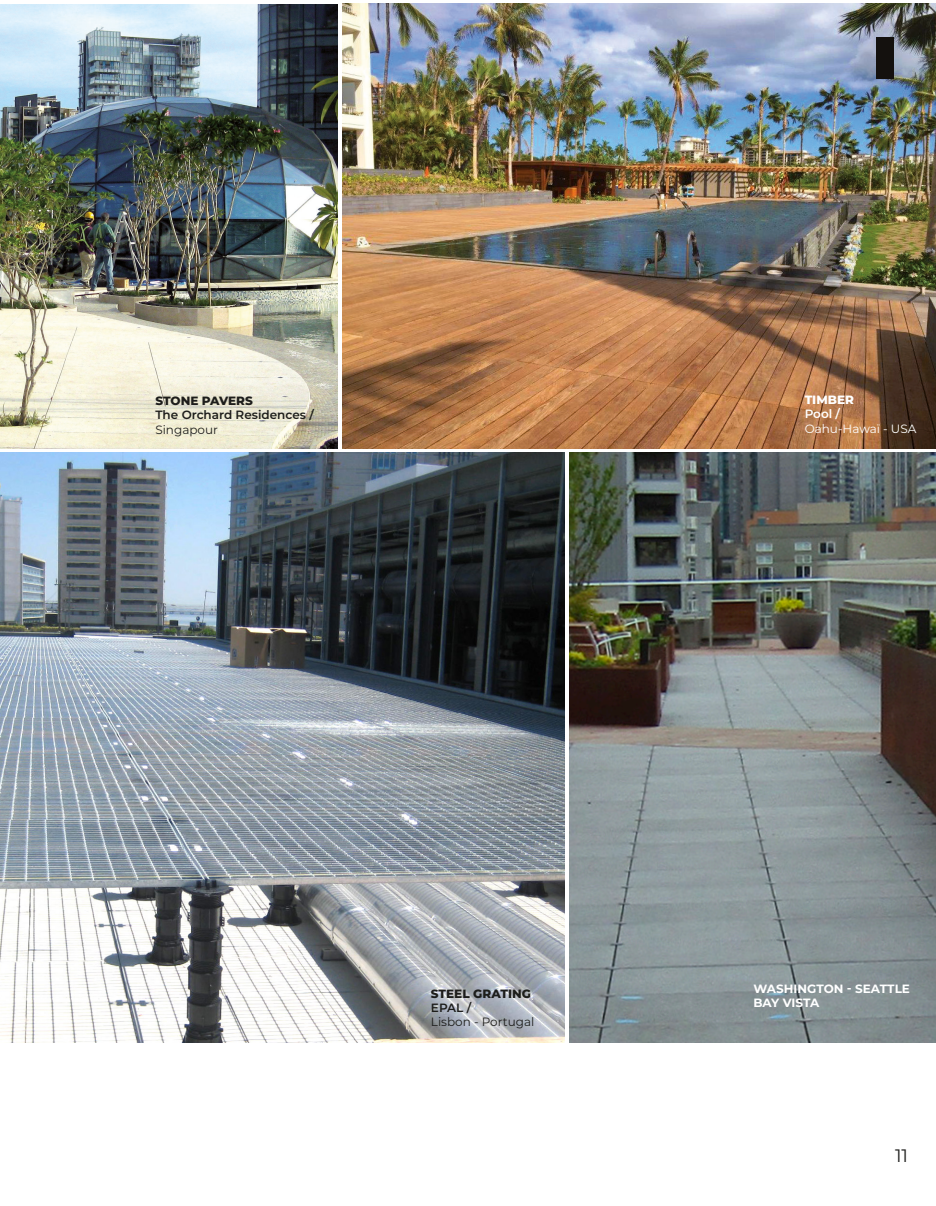
<style>
.page{position:relative;width:936px;height:1206px;background:#fff}
.page>*{position:absolute;margin:0;border:0;box-sizing:border-box;transform-origin:0 0}
.t1{font:18px "Montserrat";color:#1d1d1b}
.t2{font:600 12px "Montserrat";color:#1d1d1b}
.t3{font:700 12px/14.4px "Montserrat";color:#fff}
.t4{font:12px "Montserrat";color:#1d1d1b}
.t5{font:800 12px "Montserrat";color:#1d1d1b}
.t6{font:12px "Montserrat";color:#fff}
.t7{font:800 12px "Montserrat";color:#fff}
.t8{font:600 12px "Montserrat";color:#fff}
</style>
<div class="page">
<img style="left:342px;top:3px;width:593px;height:445px">
<img style="left:0;top:4px;width:337px;height:444px">
<img style="left:0;top:452px;width:564px;height:590px">
<img style="left:569px;top:452px;width:366px;height:590px">
<div style="left:875px;top:38px;width:18px;height:41px;background:#14110e"></div>
<p class="t5" style="left:155px;top:392px;width:99px">STONE PAVERS</p>
<p class="t2" style="left:155px;top:406px;width:160px">The Orchard Residences /</p>
<p class="t4" style="left:155px;top:421px;width:64px">Singapour</p>
<p class="t5" style="left:431px;top:984px;width:101px">STEEL GRATING</p>
<p class="t2" style="left:431px;top:998px;width:42px">EPAL /</p>
<p class="t4" style="left:431px;top:1013px;width:105px">Lisbon - Portugal</p>
<p class="t7" style="left:804px;top:391px;width:51px">TIMBER</p>
<p class="t8" style="left:804px;top:405px;width:37px">Pool /</p>
<p class="t6" style="left:804px;top:420px;width:113px">Oahu-Hawaï - USA</p>
<p class="t3" style="left:753px;top:980px;width:158px">WASHINGTON - SEATTLE<br>BAY VISTA</p>
<h1 class="t1" style="left:894px;top:1142px;width:14px">11</h1>
</div>
